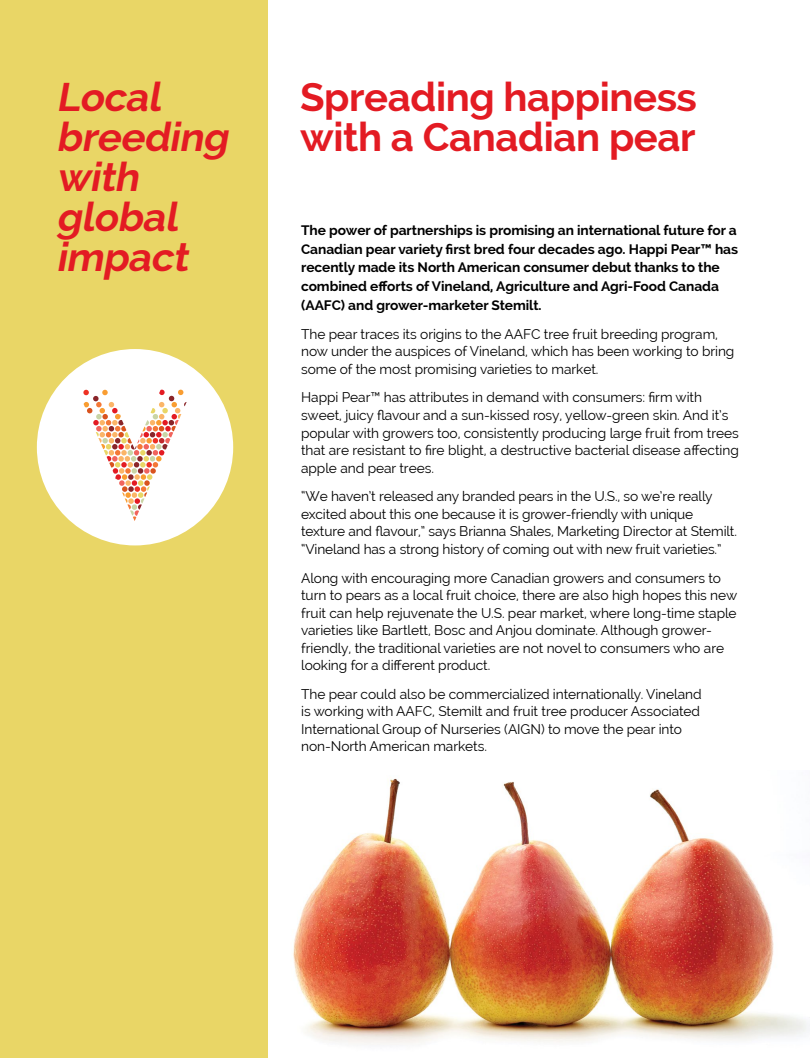
<style>
.page{position:relative;width:810px;height:1058px;background:#fff}
.page>*{position:absolute;margin:0;border:0;box-sizing:border-box;transform-origin:0 0}
.t1{font:700 40px/40px "Raleway";letter-spacing:-.01em;color:#e31b23}
.t2{font:italic 700 40px/40px "Raleway";color:#e31b23}
.t3{font:13.75px/17.5px "Raleway";letter-spacing:-.005em;color:#000}
.t4{font:700 13.75px/18.8px "Raleway";letter-spacing:-.005em;color:#000}
</style>
<div class="page">
<img style="left:293px;top:778px;width:517px;height:267px">
<div style="left:0;top:0;width:268px;height:1058px;background:#e9d666"></div>
<div style="left:37px;top:349px;width:196px;height:196px;background:#fff;border-radius:50%"></div>
<svg style="left:83px;top:389px;width:104px;height:132px"></svg>
<h1 class="t2" style="left:56px;top:77px;width:181px">Local breeding with global impact</h1>
<h1 class="t1" style="left:300px;top:77px;width:398px">Spreading happiness with a Canadian pear</h1>
<p class="t4" style="left:301px;top:221px;width:439px">The power of partnerships is promising an international future for a Canadian pear variety first bred four decades ago. Happi Pear™ has recently made its North American consumer debut thanks to the combined efforts of Vineland, Agriculture and Agri-Food Canada (AAFC) and grower-marketer Stemilt.</p>
<p class="t3" style="left:301px;top:325px;width:435px">The pear traces its origins to the AAFC tree fruit breeding program, now under the auspices of Vineland, which has been working to bring some of the most promising varieties to market.</p>
<p class="t3" style="left:301px;top:389px;width:439px">Happi Pear™ has attributes in demand with consumers: firm with sweet, juicy flavour and a sun-kissed rosy, yellow-green skin. And it’s popular with growers too, consistently producing large fruit from trees that are resistant to fire blight, a destructive bacterial disease affecting apple and pear trees.</p>
<p class="t3" style="left:301px;top:487px;width:437px">“We haven’t released any branded pears in the U.S., so we’re really excited about this one because it is grower-friendly with unique texture and flavour,” says Brianna Shales, Marketing Director at Stemilt. “Vineland has a strong history of coming out with new fruit varieties.”</p>
<p class="t3" style="left:301px;top:569px;width:438px">Along with encouraging more Canadian growers and consumers to turn to pears as a local fruit choice, there are also high hopes this new fruit can help rejuvenate the U.S. pear market, where long-time staple varieties like Bartlett, Bosc and Anjou dominate. Although grower&shy;friendly, the traditional varieties are not novel to consumers who are looking for a different product.</p>
<p class="t3" style="left:301px;top:685px;width:402px">The pear could also be commercialized internationally. Vineland is working with AAFC, Stemilt and fruit tree producer Associated International Group of Nurseries (AIGN) to move the pear into non-North American markets.</p>
</div>
